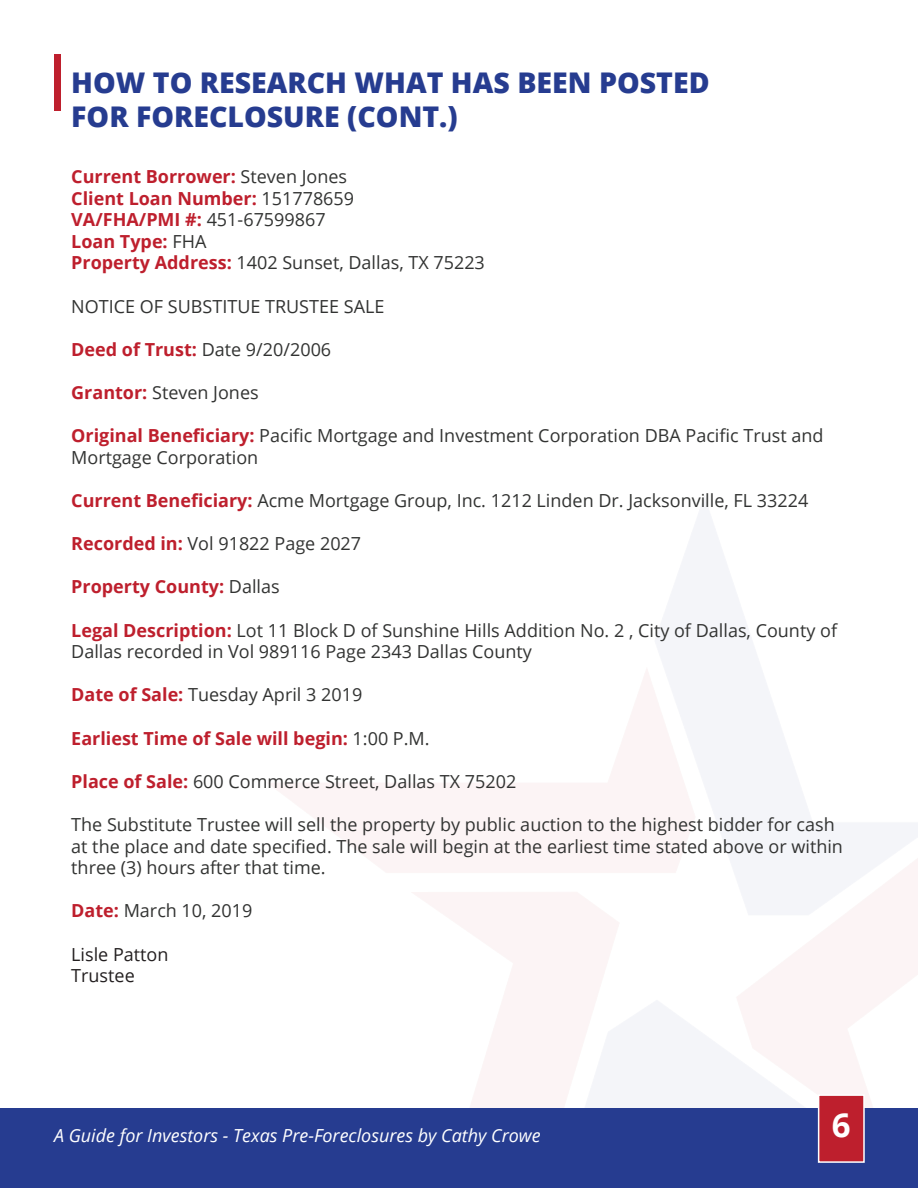
<style>
.page{position:relative;width:918px;height:1188px;background:#fff}
.page>*{position:absolute;margin:0;border:0;box-sizing:border-box;transform-origin:0 0}
.t1{font:700 33px "Open Sans";color:#fff}
.t2{font:800 28.5px/34.2px "Open Sans";color:#263c90}
.t3{font:18px/21.6px "Open Sans";color:#323332}
.t4{font:700 18px/21.6px "Open Sans";color:#be1f2d}
.t5{font:italic 18px "Open Sans";color:#fff}
.t6{font:18px/21.6px "Open Sans";color:#231f20}
.s1{font-weight:400;color:#323332}
.s2{font-weight:700;color:#be1f2d}
</style>
<div class="page">
<img style="left:257px;top:499px;width:661px;height:610px">
<div style="left:0;top:1109px;width:918px;height:79px;background:#263c90"></div>
<div style="left:818px;top:1094px;width:47px;height:69px;background:#be1f2d;border:2px solid #fff"></div>
<div style="left:54px;top:54px;width:6px;height:56px;background:#be1f2d"></div>
<h2 class="t2" style="left:71px;top:64px;width:640px">HOW TO RESEARCH WHAT HAS BEEN POSTED<br>FOR FORECLOSURE (CONT.)</h2>
<p class="t4" style="left:71px;top:165px;width:415px">Current Borrower: <span class="s1">Steven Jones<br></span>Client Loan Number: <span class="s1">151778659<br></span>VA/FHA/PMI #: <span class="s1">451-67599867<br></span>Loan Type: <span class="s1">FHA<br></span>Property Address: <span class="s1">1402 Sunset, Dallas, TX 75223</span></p>
<p class="t3" style="left:71px;top:295px;width:315px">NOTICE OF SUBSTITUE TRUSTEE SALE</p>
<p class="t3" style="left:71px;top:338px;width:261px"><span class="s2">Deed of Trust:</span> Date 9/20/2006</p>
<p class="t3" style="left:71px;top:381px;width:189px"><span class="s2">Grantor:</span> Steven Jones</p>
<p class="t3" style="left:71px;top:424px;width:754px"><span class="s2">Original Beneficiary:</span> Pacific Mortgage and Investment Corporation DBA Pacific Trust and<br>Mortgage Corporation</p>
<p class="t3" style="left:71px;top:489px;width:739px"><span class="s2">Current Beneficiary:</span> Acme Mortgage Group, Inc. 1212 Linden Dr. Jacksonville, FL 33224</p>
<p class="t3" style="left:71px;top:532px;width:291px"><span class="s2">Recorded in:</span> Vol 91822 Page 2027</p>
<p class="t4" style="left:71px;top:576px;width:210px">Property County: <span class="s1">Dallas</span></p>
<p class="t3" style="left:71px;top:619px;width:767px"><span class="s2">Legal Description:</span> Lot 11 Block D of Sunshine Hills Addition No. 2 , City of Dallas, County of<br>Dallas recorded in Vol 989116 Page 2343 Dallas County</p>
<p class="t3" style="left:71px;top:684px;width:293px"><span class="s2">Date of Sale:</span> Tuesday April 3 2019</p>
<p class="t4" style="left:71px;top:727px;width:360px">Earliest Time of Sale will begin: <span class="s1">1:00 P.M.</span></p>
<p class="t3" style="left:71px;top:770px;width:447px"><span class="s2">Place of Sale:</span> 600 Commerce Street, Dallas TX 75202</p>
<p class="t3" style="left:71px;top:813px;width:773px">The Substitute Trustee will sell the property by public auction to the highest bidder for cash at the place and date specified. The sale will begin at the earliest time stated above or within three (3) hours after that time.</p>
<p class="t3" style="left:71px;top:900px;width:183px"><span class="s2">Date:</span> March 10, 2019</p>
<p class="t6" style="left:71px;top:943px;width:99px">Lisle Patton<br>Trustee</p>
<p class="t5" style="left:54px;top:1123px;width:488px">A Guide for Investors - Texas Pre-Foreclosures by Cathy Crowe</p>
<h1 class="t1" style="left:832px;top:1101px;width:20px">6</h1>
</div>
